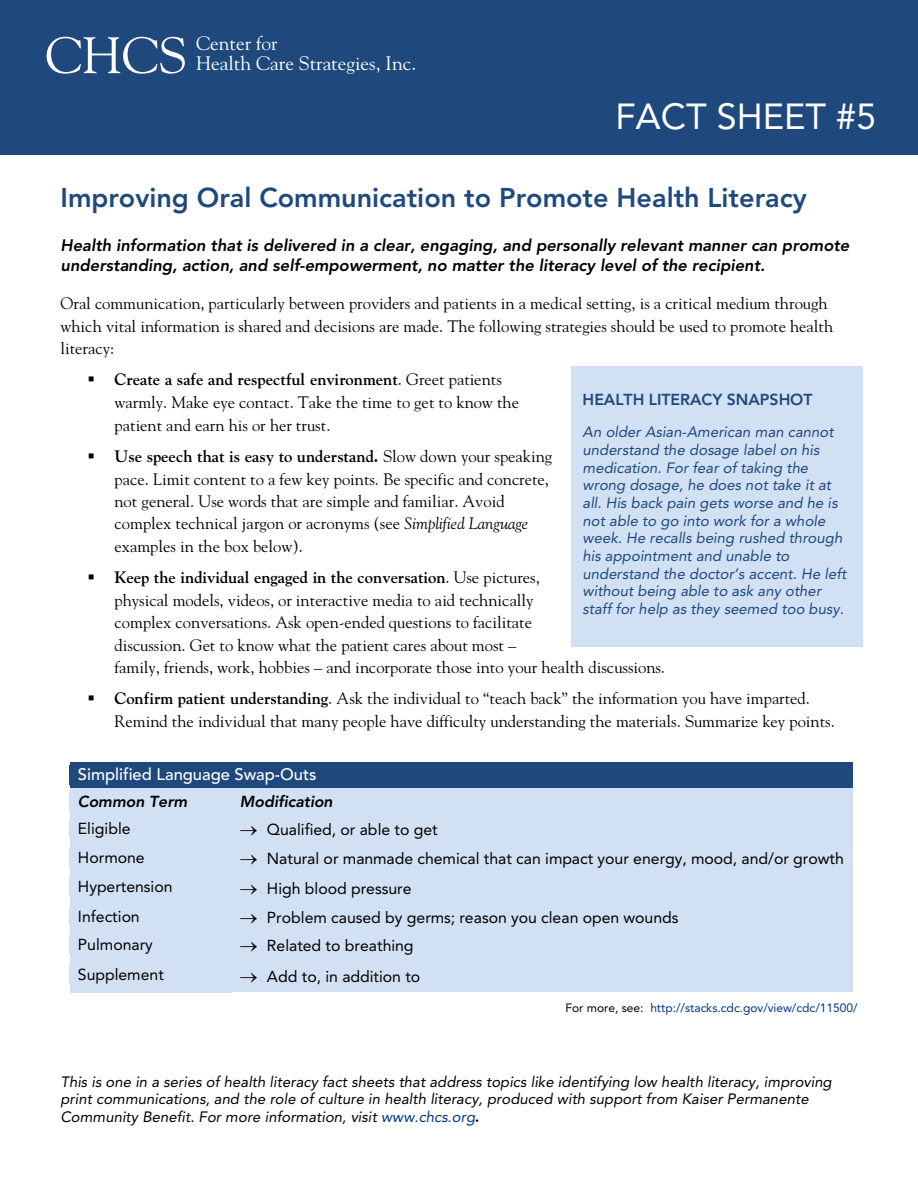
<style>
.page{position:relative;width:918px;height:1188px;background:#fff}
.page>*{position:absolute;margin:0;border:0;box-sizing:border-box;transform-origin:0 0}
.t1{font:51px "Goudy";color:#fff}
.t2{font:36px "Avenir";color:#fff}
.t3{font:800 27px "Avenir";color:#1f497d}
.t4{font:19.5px/20.4px "Goudy";color:#fff}
.t5{font:16.5px/22.5px "Goudy";color:#000}
.t6{font:italic 800 16.5px/19.6px "Avenir";color:#000}
.t7{font:500 16.5px "Avenir";color:#fff}
.t8{font:15.9px "Avenir";color:#000}
.t9{font:italic 800 15.9px "Avenir";letter-spacing:-.005em;color:#000}
.t10{font:800 15.9px "Avenir";letter-spacing:-.005em;color:#1f497d}
.t11{font:italic 15px/17.7px "Avenir";color:#1f497d}
.t12{font:italic 15px/17.7px "Avenir";color:#000}
.t13{font:12px "Avenir";letter-spacing:-.005em;color:#003480}
.s1{font-weight:700}
.s2{font-style:italic}
.s3{color:#000}
.s4{color:#003480}
.s5{font-family:"Goudy";font-weight:700;font-style:normal}
</style>
<div class="page">
<div style="left:0;top:0;width:918px;height:155px;background:#1f497d"></div>
<hr style="left:70px;top:762px;width:783px;height:3px;background:#1f497d">
<div style="left:70px;top:765px;width:8px;height:20px;background:#1f497d"></div>
<div style="left:845px;top:765px;width:8px;height:20px;background:#1f497d"></div>
<svg style="left:70px;top:785px;width:783px;height:4px;background:#4b6e9a"></svg>
<div style="left:78px;top:765px;width:767px;height:20px;background:#1f497d"></div>
<hr style="left:70px;top:789px;width:162px;height:3px;background:#d1e0f3">
<div style="left:70px;top:792px;width:8px;height:19px;background:#d1e0f3"></div>
<div style="left:224px;top:792px;width:8px;height:19px;background:#d1e0f3"></div>
<hr style="left:70px;top:811px;width:162px;height:3px;background:#d1e0f3">
<div style="left:78px;top:792px;width:146px;height:19px;background:#d1e0f3"></div>
<hr style="left:232px;top:789px;width:621px;height:3px;background:#d1e0f3">
<div style="left:232px;top:792px;width:8px;height:19px;background:#d1e0f3"></div>
<div style="left:845px;top:792px;width:8px;height:19px;background:#d1e0f3"></div>
<hr style="left:232px;top:811px;width:621px;height:3px;background:#d1e0f3">
<div style="left:240px;top:792px;width:605px;height:19px;background:#d1e0f3"></div>
<div style="left:70px;top:814px;width:162px;height:5px;background:#d1e0f3"></div>
<div style="left:70px;top:819px;width:8px;height:19px;background:#d1e0f3"></div>
<div style="left:224px;top:819px;width:8px;height:19px;background:#d1e0f3"></div>
<div style="left:70px;top:838px;width:162px;height:5px;background:#d1e0f3"></div>
<div style="left:78px;top:819px;width:146px;height:19px;background:#d1e0f3"></div>
<hr style="left:232px;top:814px;width:621px;height:3px;background:#d1e0f3">
<div style="left:232px;top:817px;width:8px;height:22px;background:#d1e0f3"></div>
<div style="left:845px;top:817px;width:8px;height:22px;background:#d1e0f3"></div>
<hr style="left:232px;top:839px;width:621px;height:4px;background:#d1e0f3">
<div style="left:240px;top:817px;width:605px;height:22px;background:#d1e0f3"></div>
<div style="left:70px;top:843px;width:162px;height:5px;background:#d1e0f3"></div>
<div style="left:70px;top:848px;width:8px;height:19px;background:#d1e0f3"></div>
<div style="left:224px;top:848px;width:8px;height:19px;background:#d1e0f3"></div>
<div style="left:70px;top:867px;width:162px;height:5px;background:#d1e0f3"></div>
<div style="left:78px;top:848px;width:146px;height:19px;background:#d1e0f3"></div>
<hr style="left:232px;top:843px;width:621px;height:3px;background:#d1e0f3">
<div style="left:232px;top:846px;width:8px;height:22px;background:#d1e0f3"></div>
<div style="left:845px;top:846px;width:8px;height:22px;background:#d1e0f3"></div>
<hr style="left:232px;top:868px;width:621px;height:4px;background:#d1e0f3">
<div style="left:240px;top:846px;width:605px;height:22px;background:#d1e0f3"></div>
<div style="left:70px;top:872px;width:162px;height:5px;background:#d1e0f3"></div>
<div style="left:70px;top:877px;width:8px;height:19px;background:#d1e0f3"></div>
<div style="left:224px;top:877px;width:8px;height:19px;background:#d1e0f3"></div>
<div style="left:70px;top:896px;width:162px;height:5px;background:#d1e0f3"></div>
<div style="left:78px;top:877px;width:146px;height:19px;background:#d1e0f3"></div>
<hr style="left:232px;top:872px;width:621px;height:4px;background:#d1e0f3">
<div style="left:232px;top:876px;width:8px;height:21px;background:#d1e0f3"></div>
<div style="left:845px;top:876px;width:8px;height:21px;background:#d1e0f3"></div>
<hr style="left:232px;top:897px;width:621px;height:4px;background:#d1e0f3">
<div style="left:240px;top:876px;width:605px;height:21px;background:#d1e0f3"></div>
<div style="left:70px;top:901px;width:162px;height:6px;background:#d1e0f3"></div>
<div style="left:70px;top:907px;width:8px;height:19px;background:#d1e0f3"></div>
<div style="left:224px;top:907px;width:8px;height:19px;background:#d1e0f3"></div>
<div style="left:70px;top:926px;width:162px;height:5px;background:#d1e0f3"></div>
<div style="left:78px;top:907px;width:146px;height:19px;background:#d1e0f3"></div>
<hr style="left:232px;top:901px;width:621px;height:4px;background:#d1e0f3">
<div style="left:232px;top:905px;width:8px;height:22px;background:#d1e0f3"></div>
<div style="left:845px;top:905px;width:8px;height:22px;background:#d1e0f3"></div>
<hr style="left:232px;top:927px;width:621px;height:4px;background:#d1e0f3">
<div style="left:240px;top:905px;width:605px;height:22px;background:#d1e0f3"></div>
<hr style="left:70px;top:931px;width:162px;height:4px;background:#d1e0f3">
<div style="left:70px;top:935px;width:8px;height:19px;background:#d1e0f3"></div>
<div style="left:224px;top:935px;width:8px;height:19px;background:#d1e0f3"></div>
<hr style="left:70px;top:954px;width:162px;height:3px;background:#d1e0f3">
<div style="left:78px;top:935px;width:146px;height:19px;background:#d1e0f3"></div>
<hr style="left:232px;top:931px;width:621px;height:2px;background:#d1e0f3">
<div style="left:232px;top:933px;width:8px;height:22px;background:#d1e0f3"></div>
<div style="left:845px;top:933px;width:8px;height:22px;background:#d1e0f3"></div>
<hr style="left:232px;top:955px;width:621px;height:2px;background:#d1e0f3">
<div style="left:240px;top:933px;width:605px;height:22px;background:#d1e0f3"></div>
<div style="left:70px;top:957px;width:162px;height:8px;background:#d1e0f3"></div>
<div style="left:70px;top:965px;width:8px;height:19px;background:#d1e0f3"></div>
<div style="left:224px;top:965px;width:8px;height:19px;background:#d1e0f3"></div>
<div style="left:70px;top:984px;width:162px;height:8px;background:#d1e0f3"></div>
<div style="left:78px;top:965px;width:146px;height:19px;background:#d1e0f3"></div>
<div style="left:232px;top:957px;width:621px;height:7px;background:#d1e0f3"></div>
<div style="left:232px;top:964px;width:8px;height:22px;background:#d1e0f3"></div>
<div style="left:845px;top:964px;width:8px;height:22px;background:#d1e0f3"></div>
<div style="left:232px;top:986px;width:621px;height:6px;background:#d1e0f3"></div>
<div style="left:240px;top:964px;width:605px;height:22px;background:#d1e0f3"></div>
<div style="left:572px;top:366px;width:291px;height:280px;background:#d1e0f3"></div>
<h1 class="t1" style="left:45px;top:35px;width:143px">CHCS</h1>
<p class="t4" style="left:196px;top:35px;width:222px">Center for<br>Health Care Strategies, Inc.</p>
<h2 class="t2" style="left:615px;top:101px;width:262px">FACT SHEET #5</h2>
<p class="t3" style="left:60px;top:187px;width:748px">Improving Oral Communication to Promote Health Literacy</p>
<p class="t6" style="left:60px;top:237px;width:790px">Health information that is delivered in a clear, engaging, and personally relevant manner can promote understanding, action, and self-empowerment, no matter the literacy level of the recipient.</p>
<p class="t5" style="left:60px;top:294px;width:774px">Oral communication, particularly between providers and patients in a medical setting, is a critical medium through which vital information is shared and decisions are made. The following strategies should be used to promote health literacy:</p>
<p class="t5" style="left:114px;top:370px;width:406px;text-indent:-27px">▪ <span class="s1">Create a safe and respectful environment</span>. Greet patients warmly. Make eye contact. Take the time to get to know the patient and earn his or her trust.</p>
<p class="t5" style="left:114px;top:446px;width:439px;text-indent:-27px">▪ <span class="s1">Use speech that is easy to understand.</span> Slow down your speaking pace. Limit content to a few key points. Be specific and concrete, not general. Use words that are simple and familiar. Avoid complex technical jargon or acronyms (see <span class="s2">Simplified Language </span>examples in the box below).</p>
<p class="t5" style="left:114px;top:568px;width:427px;text-indent:-27px">▪ <span class="s1">Keep the individual engaged in the conversation</span>. Use pictures, physical models, videos, or interactive media to aid technically complex conversations. Ask open-ended questions to facilitate discussion. Get to know what the patient cares about most –</p>
<p class="t5" style="left:114px;top:657px;width:552px">family, friends, work, hobbies – and incorporate those into your health discussions.</p>
<p class="t5" style="left:114px;top:689px;width:722px;text-indent:-27px">▪ <span class="s1">Confirm patient understanding</span>. Ask the individual to “teach back” the information you have imparted.<br>Remind the individual that many people have difficulty understanding the materials. Summarize key points.</p>
<p class="t10" style="left:583px;top:393px;width:231px">HEALTH LITERACY SNAPSHOT</p>
<p class="t11" style="left:583px;top:424px;width:265px">An older Asian-American man cannot understand the dosage label on his medication. For fear of taking the wrong dosage, he does not take it at all. His back pain gets worse and he is not able to go into work for a whole week. He recalls being rushed through his appointment and unable to understand the doctor’s accent. He left without being able to ask any other staff for help as they seemed too busy.</p>
<p class="t7" style="left:78px;top:768px;width:240px">Simplified Language Swap-Outs</p>
<p class="t9" style="left:78px;top:795px;width:111px">Common Term</p>
<p class="t9" style="left:240px;top:795px;width:94px">Modification</p>
<p class="t8" style="left:78px;top:822px;width:54px">Eligible</p>
<p class="t8" style="left:240px;top:823px;width:199px">→ Qualified, or able to get</p>
<p class="t8" style="left:78px;top:851px;width:68px">Hormone</p>
<p class="t8" style="left:240px;top:852px;width:605px">→ Natural or manmade chemical that can impact your energy, mood, and/or growth</p>
<p class="t8" style="left:78px;top:880px;width:96px">Hypertension</p>
<p class="t8" style="left:240px;top:881px;width:173px">→ High blood pressure</p>
<p class="t8" style="left:78px;top:910px;width:63px">Infection</p>
<p class="t8" style="left:240px;top:911px;width:440px">→ Problem caused by germs; reason you clean open wounds</p>
<p class="t8" style="left:78px;top:938px;width:76px">Pulmonary</p>
<p class="t8" style="left:240px;top:939px;width:175px">→ Related to breathing</p>
<p class="t8" style="left:78px;top:968px;width:88px">Supplement</p>
<p class="t8" style="left:240px;top:970px;width:182px">→ Add to, in addition to</p>
<p class="t13" style="left:566px;top:1003px;width:294px"><span class="s3">For more, see:</span> http://stacks.cdc.gov/view/cdc/11500/</p>
<p class="t12" style="left:60px;top:1074px;width:773px">This is one in a series of health literacy fact sheets that address topics like identifying low health literacy, improving print communications, and the role of culture in health literacy, produced with support from Kaiser Permanente<br>Community Benefit. For more information, visit <span class="s4">www.chcs.org</span><span class="s5">.</span></p>
</div>
